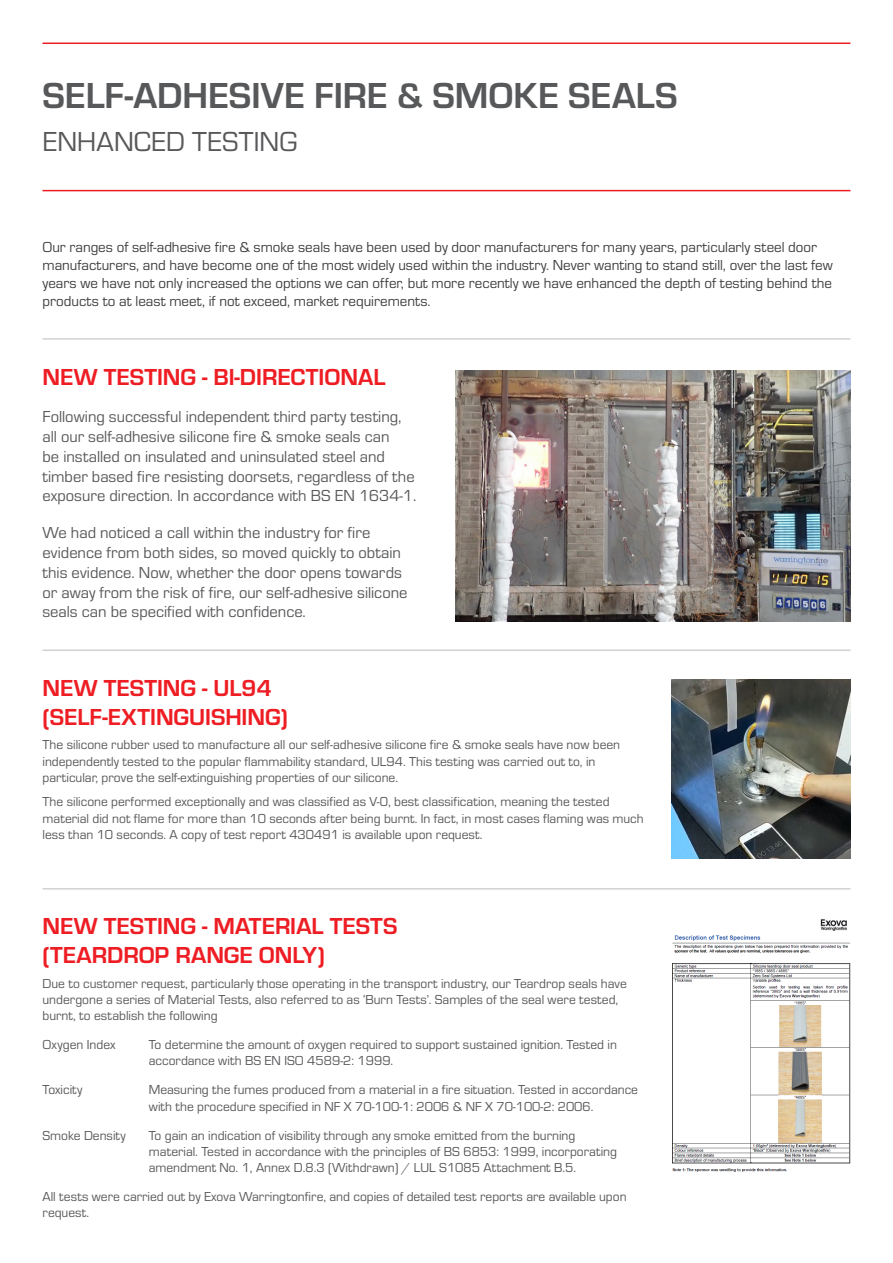
<style>
.page{position:relative;width:893px;height:1263px;background:#fff}
.page>*{position:absolute;margin:0;border:0;box-sizing:border-box;transform-origin:0 0}
.t1{font:700 37.5px "Eurostile";color:#57585a}
.t2{font:28.5px "Eurostile";color:#57585a}
.t3{font:700 24px "Eurostile";color:#ee1d23}
.t4{font:16.5px/19.8px "Eurostile";color:#57585a}
.Main_Body_Spaced{font:15px/18px "Eurostile";color:#3e3e3f}
.t5{font:13.5px/16.2px "Eurostile";color:#57585a}
</style>
<div class="page">
<hr style="left:43px;top:43px;width:807px;height:1px;background:#ee1d23">
<hr style="left:43px;top:190px;width:807px;height:1px;background:#ee1d23">
<img style="left:455px;top:370px;width:395px;height:252px">
<img style="left:672px;top:680px;width:178px;height:178px">
<img style="left:672px;top:919px;width:178px;height:252px">
<hr style="left:43px;top:338px;width:807px;height:2px;background:#d1d2d4">
<hr style="left:43px;top:649px;width:807px;height:2px;background:#d1d2d4">
<hr style="left:43px;top:888px;width:807px;height:1px;background:#d1d2d4">
<p class="t1" style="left:43px;top:69px;width:637px">SELF-ADHESIVE FIRE &amp; SMOKE SEALS</p>
<p class="t2" style="left:43px;top:122px;width:256px">ENHANCED TESTING</p>
<p class="Main_Body_Spaced" style="left:43px;top:238px;width:792px">Our ranges of self-adhesive fire &amp; smoke seals have been used by door manufacturers for many years, particularly steel door manufacturers, and have become one of the most widely used within the industry. Never wanting to stand still, over the last few years we have not only increased the options we can offer, but more recently we have enhanced the depth of testing behind the products to at least meet, if not exceed, market requirements.</p>
<p class="t3" style="left:43px;top:360px;width:345px">NEW TESTING - BI-DIRECTIONAL</p>
<p class="t4" style="left:43px;top:406px;width:375px">Following successful independent third party testing, all our self-adhesive silicone fire &amp; smoke seals can<br>be installed on insulated and uninsulated steel and timber based fire resisting doorsets, regardless of the exposure direction. In accordance with BS EN 1634-1.</p>
<p class="t4" style="left:43px;top:522px;width:366px">We had noticed a call within the industry for fire evidence from both sides, so moved quickly to obtain this evidence. Now, whether the door opens towards or away from the risk of fire, our self-adhesive silicone seals can be specified with confidence.</p>
<p class="t3" style="left:43px;top:671px;width:231px">NEW TESTING - UL94</p>
<p class="t3" style="left:43px;top:699px;width:247px">(SELF-EXTINGUISHING)</p>
<p class="t5" style="left:43px;top:736px;width:579px">The silicone rubber used to manufacture all our self-adhesive silicone fire &amp; smoke seals have now been independently tested to the popular flammability standard, UL94. This testing was carried out to, in particular, prove the self-extinguishing properties of our silicone.</p>
<p class="t5" style="left:43px;top:793px;width:603px">The silicone performed exceptionally and was classified as V-0, best classification, meaning the tested material did not flame for more than 10 seconds after being burnt. In fact, in most cases flaming was much less than 10 seconds. A copy of test report 430491 is available upon request.</p>
<p class="t3" style="left:43px;top:909px;width:357px">NEW TESTING - MATERIAL TESTS</p>
<p class="t3" style="left:43px;top:938px;width:284px">(TEARDROP RANGE ONLY)</p>
<p class="t5" style="left:43px;top:975px;width:586px">Due to customer request, particularly those operating in the transport industry, our Teardrop seals have undergone a series of Material Tests, also referred to as ‘Burn Tests’. Samples of the seal were tested, burnt, to establish the following</p>
<p class="t5" style="left:43px;top:1036px;width:75px">Oxygen Index</p>
<p class="t5" style="left:149px;top:1036px;width:470px">To determine the amount of oxygen required to support sustained ignition. Tested in accordance with BS EN ISO 4589-2: 1999.</p>
<p class="t5" style="left:43px;top:1081px;width:41px">Toxicity</p>
<p class="t5" style="left:149px;top:1081px;width:491px">Measuring the fumes produced from a material in a fire situation. Tested in accordance with the procedure specified in NF X 70-100-1: 2006 &amp; NF X 70-100-2: 2006.</p>
<p class="t5" style="left:43px;top:1126px;width:85px">Smoke Density</p>
<p class="t5" style="left:149px;top:1126px;width:470px">To gain an indication of visibility through any smoke emitted from the burning material. Tested in accordance with the principles of BS 6853: 1999, incorporating amendment No. 1, Annex D.8.3 (Withdrawn) / LUL S1085 Attachment B.5.</p>
<p class="t5" style="left:43px;top:1188px;width:586px">All tests were carried out by Exova Warringtonfire, and copies of detailed test reports are available upon request.</p>
</div>
